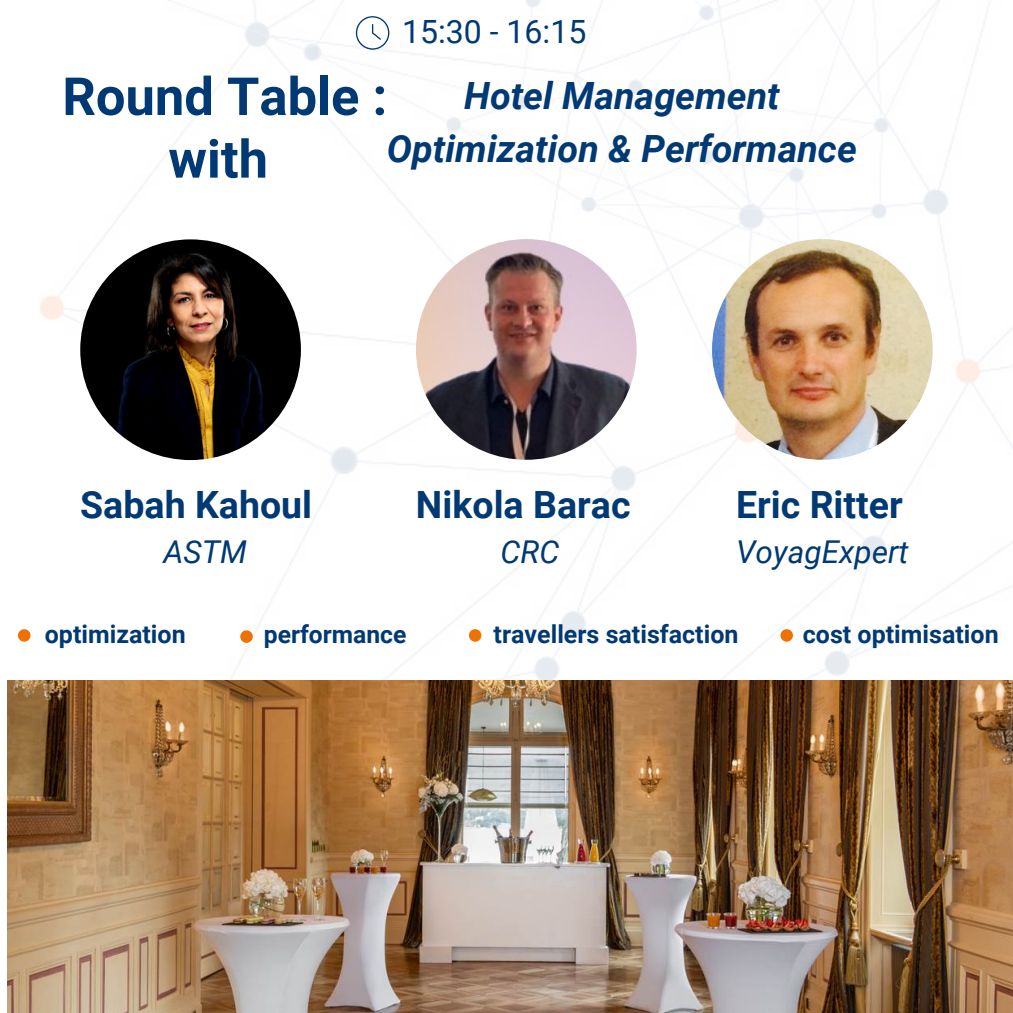
<style>
.page{position:relative;width:1013px;height:1013px;background:#fff}
.page>*{position:absolute;margin:0;border:0;box-sizing:border-box;transform-origin:0 0}
.t1{font:700 52.5px "Roboto";color:#003973}
.t2{font:italic 700 37.5px/52.5px "Roboto";color:#003973;text-align:center}
.t3{font:700 37.5px "Roboto";color:#003973}
.t4{font:32px "Roboto";color:#003973}
.t5{font:italic 31.5px "Roboto";color:#003973}
.t6{font:700 25px "Roboto";color:#003973}
.t7{font:700 24.62px "Roboto";color:#003973}
</style>
<div class="page">
<img style="left:18px;top:0;width:994px;height:680px">
<img style="left:7px;top:680px;width:1005px;height:332px">
<div style="left:18px;top:629px;width:12px;height:12px;background:#ee7203;border-radius:50%"></div>
<div style="left:240px;top:630px;width:13px;height:13px;background:#ee7203;border-radius:50%"></div>
<div style="left:469px;top:629px;width:12px;height:12px;background:#ee7203;border-radius:50%"></div>
<div style="left:780px;top:629px;width:13px;height:12px;background:#ee7203;border-radius:50%"></div>
<svg style="left:356px;top:16px;width:33px;height:34px"></svg>
<img style="left:80px;top:239px;width:221px;height:221px;border-radius:50%">
<img style="left:416px;top:239px;width:220px;height:221px;border-radius:50%">
<img style="left:712px;top:239px;width:220px;height:221px;border-radius:50%">
<p class="t4" style="left:402px;top:13px;width:186px">15:30 - 16:15</p>
<h1 class="t1" style="left:62px;top:66px;width:326px">Round Table :</h1>
<h2 class="t2" style="left:387px;top:70px;width:471px">Hotel Management<br>Optimization &amp; Performance</h2>
<h1 class="t1" style="left:168px;top:129px;width:101px">with</h1>
<h2 class="t3" style="left:80px;top:483px;width:233px">Sabah Kahoul</h2>
<h2 class="t3" style="left:416px;top:483px;width:216px">Nikola Barac</h2>
<h2 class="t3" style="left:736px;top:483px;width:168px">Eric Ritter</h2>
<p class="t5" style="left:163px;top:534px;width:85px">ASTM</p>
<p class="t5" style="left:500px;top:534px;width:60px">CRC</p>
<p class="t5" style="left:736px;top:534px;width:174px">VoyagExpert</p>
<p class="t6" style="left:45px;top:620px;width:142px">optimization</p>
<p class="t7" style="left:264px;top:620px;width:144px">performance</p>
<p class="t6" style="left:493px;top:620px;width:246px">travellers satisfaction</p>
<p class="t6" style="left:803px;top:620px;width:197px">cost optimisation</p>
</div>
